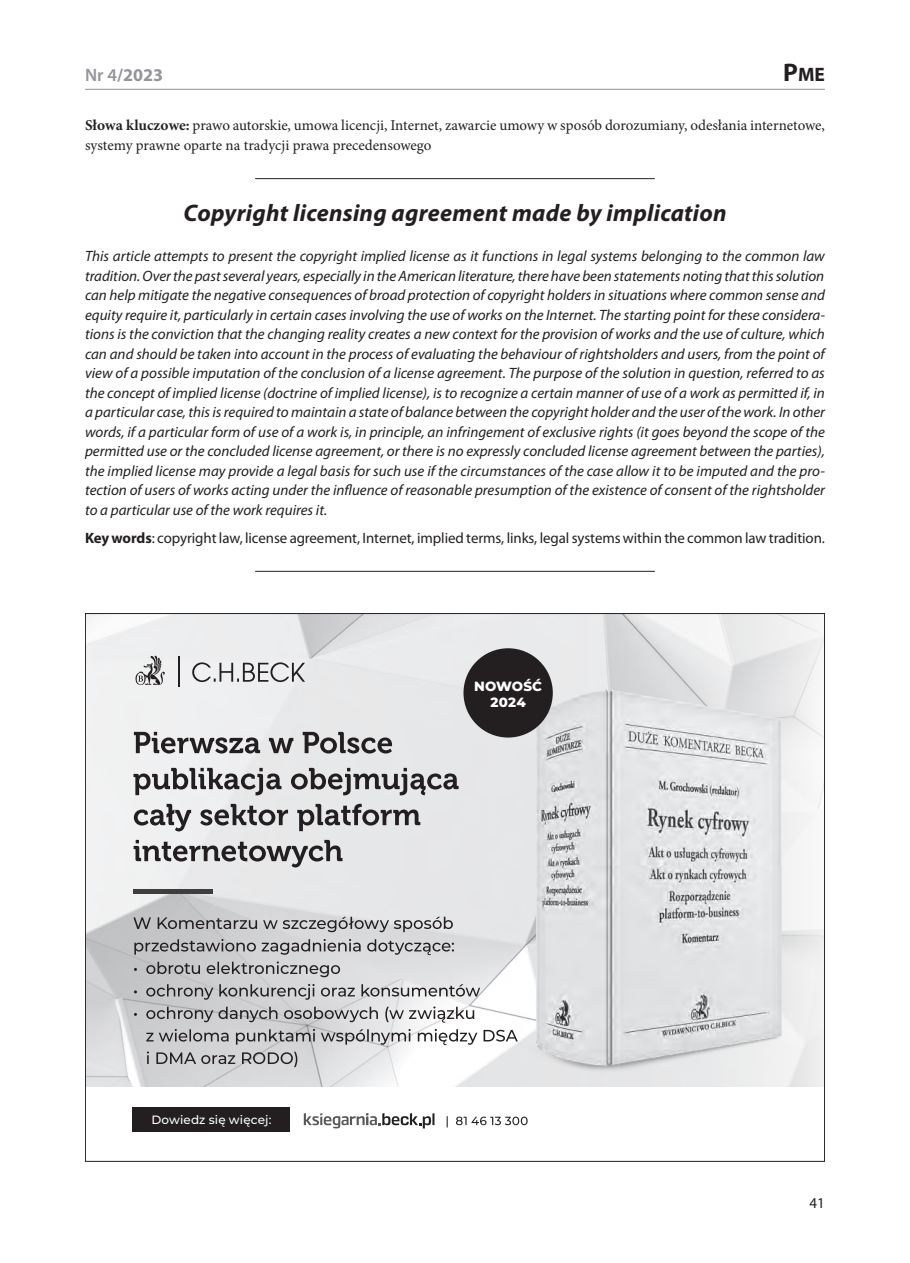
<style>
.page{position:relative;width:910px;height:1263px;background:#fff}
.page>*{position:absolute;margin:0;border:0;box-sizing:border-box;transform-origin:0 0}
.header-ang{font:italic 700 24px "Myriad Pro";letter-spacing:.01em;color:#231f20}
.t1{font:700 19.5px "Myriad Pro";color:#231f20}
.t2{font:700 18px "Myriad Pro";color:#939598}
.body_ang{font:italic 15px/19.5px "Myriad Pro";color:#231f20;text-align:justify}
.slowa{font:15px/20.2px "Minion Pro";color:#231f20}
.slowa_ang{font:15px "Myriad Pro";letter-spacing:-.005em;color:#231f20}
.t3{font:800 13.35px/16px "Montserrat";letter-spacing:.015em;color:#fff;text-align:center}
.t4{font:500 12px "Montserrat";letter-spacing:.01em;color:#fff}
.s1{font-weight:600}
.s2{font-size:25.5px}
.s3{font-weight:700}
</style>
<div class="page">
<hr style="left:85px;top:89px;width:740px;height:1px;background:#939598">
<hr style="left:255px;top:178px;width:400px;height:1px;background:#231f20">
<hr style="left:255px;top:571px;width:400px;height:1px;background:#231f20">
<img style="left:87px;top:615px;width:736px;height:471px">
<svg style="left:134px;top:840px;width:209px;height:27px;background:#adacad"></svg>
<svg style="left:134px;top:804px;width:286px;height:27px;background:#adacae"></svg>
<svg style="left:134px;top:768px;width:292px;height:27px;background:#a9a8a9"></svg>
<svg style="left:134px;top:732px;width:258px;height:21px;background:#a09e9f"></svg>
<svg style="left:147px;top:1051px;width:150px;height:16px;background:#acabad"></svg>
<svg style="left:146px;top:1029px;width:280px;height:16px;background:#b2b1b3"></svg>
<svg style="left:134px;top:1006px;width:292px;height:17px;background:#b3b3b5"></svg>
<svg style="left:134px;top:984px;width:292px;height:16px;background:#b1b1b3"></svg>
<svg style="left:134px;top:961px;width:206px;height:16px;background:#abaaac"></svg>
<svg style="left:134px;top:939px;width:292px;height:16px;background:#abaaac"></svg>
<svg style="left:133px;top:917px;width:293px;height:15px;background:#abaaac"></svg>
<div style="left:133px;top:889px;width:79px;height:5px;background:#3e3e3f"></div>
<svg style="left:192px;top:662px;width:113px;height:20px"></svg>
<svg style="left:136px;top:656px;width:29px;height:29px"></svg>
<hr style="left:178px;top:656px;width:1px;height:30px;background:#231f20">
<div style="left:133px;top:1107px;width:157px;height:25px;background:#231f20"></div>
<svg style="left:447px;top:1116px;width:81px;height:11px"></svg>
<svg style="left:304px;top:1113px;width:130px;height:15px"></svg>
<img style="left:426px;top:681px;width:397px;height:397px">
<div style="left:463px;top:648px;width:90px;height:89px;background:#231f20;border-radius:50%"></div>
<p class="t2" style="left:85px;top:65px;width:79px"><span class="s1">Nr 4</span>/2023</p>
<h2 class="t1" style="left:783px;top:63px;width:43px"><span class="s2">P</span>ME</h2>
<p class="slowa" style="left:85px;top:115px;width:741px"><span class="s3">Słowa kluczowe:</span> prawo autorskie, umowa licencji, Internet, zawarcie umowy w sposób dorozumiany, odesłania internetowe, systemy prawne oparte na tradycji prawa precedensowego</p>
<p class="header-ang" style="left:183px;top:199px;width:545px">Copyright licensing agreement made by implication</p>
<p class="body_ang" style="left:85px;top:247px;width:741px">This article attempts to present the copyright implied license as it functions in legal systems belonging to the common law tradition. Over the past several years, especially in the American literature, there have been statements noting that this solution can help mitigate the negative consequences of broad protection of copyright holders in situations where common sense and equity require it, particularly in certain cases involving the use of works on the Internet. The starting point for these considera&shy;tions is the conviction that the changing reality creates a new context for the provision of works and the use of culture, which can and should be taken into account in the process of evaluating the behaviour of rightsholders and users, from the point of view of a possible imputation of the conclusion of a license agreement. The purpose of the solution in question, referred to as the concept of implied license (doctrine of implied license), is to recognize a certain manner of use of a work as permitted if, in a particular case, this is required to maintain a state of balance between the copyright holder and the user of the work. In other words, if a particular form of use of a work is, in principle, an infringement of exclusive rights (it goes beyond the scope of the permitted use or the concluded license agreement, or there is no expressly concluded license agreement between the parties), the implied license may provide a legal basis for such use if the circumstances of the case allow it to be imputed and the pro&shy;tection of users of works acting under the influence of reasonable presumption of the existence of consent of the rightsholder to a particular use of the work requires it.</p>
<p class="slowa_ang" style="left:85px;top:530px;width:741px"><span class="s3">Key words</span>: copyright law, license agreement, Internet, implied terms, links, legal systems within the common law tradition.</p>
<p class="t4" style="left:151px;top:1111px;width:121px">Dowiedz się więcej:</p>
<p class="t3" style="left:474px;top:678px;width:70px">NOWOŚĆ<br>2024</p>
<p class="slowa_ang" style="left:809px;top:1195px;width:17px">41</p>
</div>
